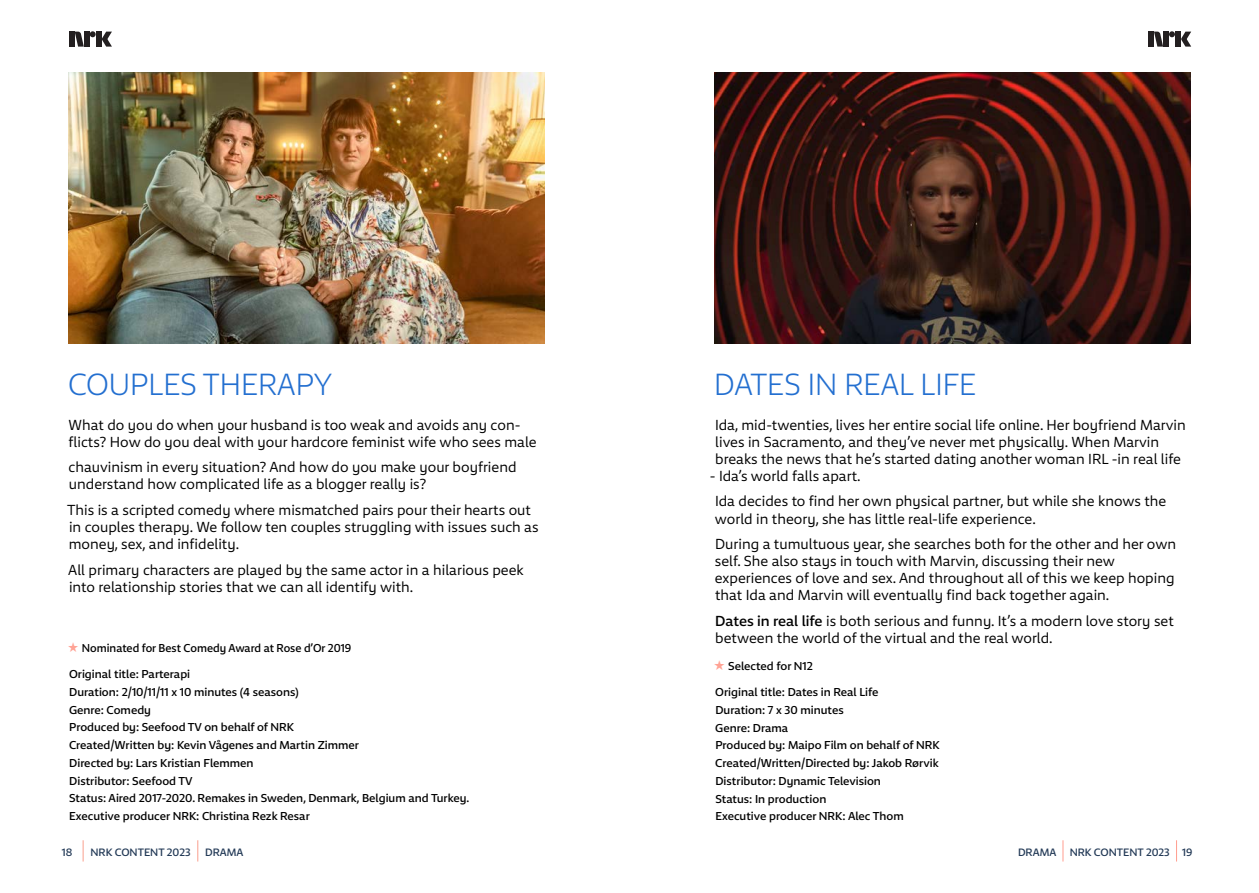
<style>
.page{position:relative;width:1259px;height:893px;background:#fff}
.page>*{position:absolute;margin:0;border:0;box-sizing:border-box;transform-origin:0 0}
.Overskrift{font:300 30px "NRK Sans";color:#236fd0}
.Mengdetekst_nrk_sans{font:14.25px/17.1px "NRK Sans";color:#000}
.faktaliste{font:500 11.25px "NRK Sans";color:#000}
.faktaliste-2{font:500 11.25px "NRK Sans";color:#000;scale:.96 1}
.t1{font:500 10.5px "NRK Sans";color:#223956}
.s1{color:#ffa395}
.s2{font-weight:500}
</style>
<div class="page">
<svg style="left:1176px;top:840px;width:1px;height:21px"></svg>
<svg style="left:1062px;top:840px;width:1px;height:21px"></svg>
<svg style="left:83px;top:840px;width:1px;height:21px"></svg>
<svg style="left:197px;top:840px;width:1px;height:21px"></svg>
<div style="left:69px;top:32px;width:5px;height:15px;background:#231f20"></div>
<div style="left:84px;top:32px;width:5px;height:15px;background:#231f20"></div>
<div style="left:96px;top:32px;width:5px;height:15px;background:#231f20"></div>
<svg style="left:90px;top:31px;width:6px;height:6px"></svg>
<svg style="left:102px;top:32px;width:10px;height:15px"></svg>
<svg style="left:75px;top:32px;width:9px;height:15px"></svg>
<div style="left:1148px;top:32px;width:5px;height:15px;background:#231f20"></div>
<div style="left:1163px;top:32px;width:5px;height:15px;background:#231f20"></div>
<div style="left:1175px;top:32px;width:5px;height:15px;background:#231f20"></div>
<svg style="left:1169px;top:31px;width:6px;height:6px"></svg>
<svg style="left:1181px;top:32px;width:10px;height:15px"></svg>
<svg style="left:1154px;top:32px;width:9px;height:15px"></svg>
<img style="left:68px;top:72px;width:477px;height:271px">
<img style="left:714px;top:72px;width:477px;height:271px">
<p class="Overskrift" style="left:68px;top:365px;width:266px">COUPLES THERAPY</p>
<p class="Mengdetekst_nrk_sans" style="left:69px;top:416px;width:469px">What do you do when your husband is too weak and avoids any con&shy;flicts? How do you deal with your hardcore feminist wife who sees male</p>
<p class="Mengdetekst_nrk_sans" style="left:69px;top:459px;width:449px">chauvinism in every situation? And how do you make your boyfriend understand how complicated life as a blogger really is?</p>
<p class="Mengdetekst_nrk_sans" style="left:67px;top:501px;width:473px">This is a scripted comedy where mismatched pairs pour their hearts out in couples therapy. We follow ten couples struggling with issues such as money, sex, and infidelity.</p>
<p class="Mengdetekst_nrk_sans" style="left:68px;top:561px;width:457px">All primary characters are played by the same actor in a hilarious peek into relationship stories that we can all identify with.</p>
<p class="faktaliste-2" style="left:67px;top:641px;width:297px"><span class="s1">★</span> Nominated for Best Comedy Award at Rose d’Or 2019</p>
<p class="faktaliste" style="left:69px;top:667px;width:123px">Original title: Parterapi</p>
<p class="faktaliste" style="left:69px;top:685px;width:231px">Duration: 2/10/11/11 x 10 minutes (4 seasons)</p>
<p class="faktaliste" style="left:69px;top:702px;width:84px">Genre: Comedy</p>
<p class="faktaliste" style="left:69px;top:720px;width:226px">Produced by: Seefood TV on behalf of NRK</p>
<p class="faktaliste" style="left:69px;top:738px;width:292px">Created/Written by: Kevin Vågenes and Martin Zimmer</p>
<p class="faktaliste" style="left:69px;top:756px;width:186px">Directed by: Lars Kristian Flemmen</p>
<p class="faktaliste" style="left:69px;top:773px;width:125px">Distributor: Seefood TV</p>
<p class="faktaliste" style="left:69px;top:791px;width:401px">Status: Aired 2017-2020. Remakes in Sweden, Denmark, Belgium and Turkey.</p>
<p class="faktaliste" style="left:69px;top:809px;width:242px">Executive producer NRK: Christina Rezk Resar</p>
<p class="Overskrift" style="left:714px;top:365px;width:263px">DATES IN REAL LIFE</p>
<p class="Mengdetekst_nrk_sans" style="left:715px;top:416px;width:472px">Ida, mid-twenties, lives her entire social life online. Her boyfriend Marvin lives in Sacramento, and they’ve never met physically. When Marvin breaks the news that he’s started dating another woman IRL -in real life</p>
<p class="Mengdetekst_nrk_sans" style="left:710px;top:467px;width:152px">- Ida’s world falls apart.</p>
<p class="Mengdetekst_nrk_sans" style="left:715px;top:493px;width:453px">Ida decides to find her own physical partner, but while she knows the world in theory, she has little real-life experience.</p>
<p class="Mengdetekst_nrk_sans" style="left:715px;top:535px;width:463px">During a tumultuous year, she searches both for the other and her own self. She also stays in touch with Marvin, discussing their new experiences of love and sex. And throughout all of this we keep hoping that Ida and Marvin will eventually find back together again.</p>
<p class="Mengdetekst_nrk_sans" style="left:715px;top:612px;width:460px"><span class="s2">Dates in real life</span> is both serious and funny. It’s a modern love story set between the world of the virtual and the real world.</p>
<p class="faktaliste" style="left:713px;top:659px;width:101px"><span class="s1">★</span> Selected for N12</p>
<p class="faktaliste" style="left:715px;top:685px;width:165px">Original title: Dates in Real Life</p>
<p class="faktaliste" style="left:715px;top:703px;width:130px">Duration: 7 x 30 minutes</p>
<p class="faktaliste" style="left:715px;top:720px;width:74px">Genre: Drama</p>
<p class="faktaliste" style="left:715px;top:738px;width:226px">Produced by: Maipo Film on behalf of NRK</p>
<p class="faktaliste" style="left:715px;top:756px;width:225px">Created/Written/Directed by: Jakob Rørvik</p>
<p class="faktaliste" style="left:715px;top:774px;width:167px">Distributor: Dynamic Television</p>
<p class="faktaliste" style="left:715px;top:791px;width:112px">Status: In production</p>
<p class="faktaliste" style="left:715px;top:809px;width:190px">Executive producer NRK: Alec Thom</p>
<p class="t1" style="left:62px;top:845px;width:12px">18</p>
<p class="t1" style="left:91px;top:845px;width:102px">NRK CONTENT 2023</p>
<p class="t1" style="left:205px;top:845px;width:40px">DRAMA</p>
<p class="t1" style="left:1018px;top:845px;width:40px">DRAMA</p>
<p class="t1" style="left:1069px;top:845px;width:124px">NRK CONTENT 2023 19</p>
</div>
